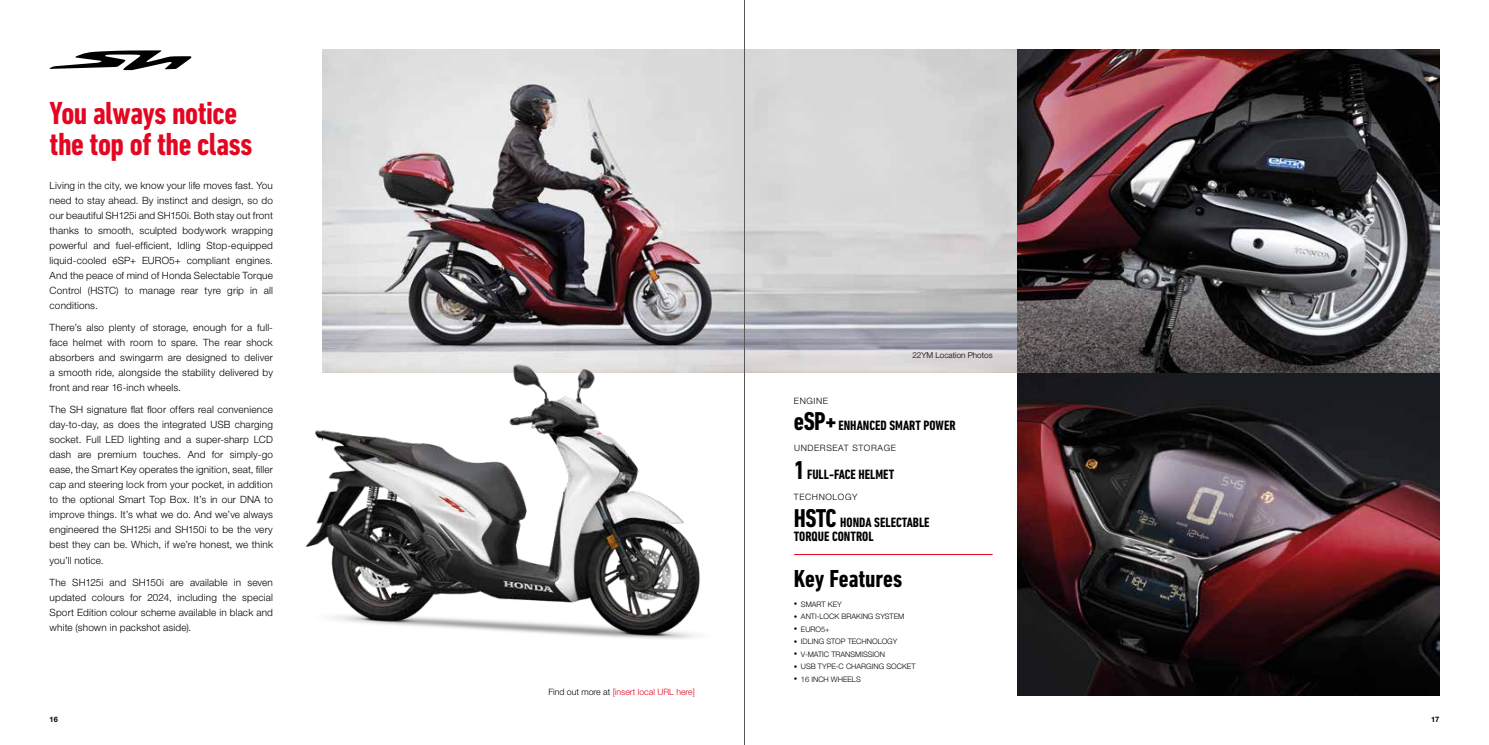
<style>
.page{position:relative;width:1489px;height:745px;background:#fff}
.page>*{position:absolute;margin:0;border:0;box-sizing:border-box;transform-origin:0 0}
.t1{font:700 condensed 32.5px/30px "DIN Next LT Pro";letter-spacing:-.015em;color:#e40521}
.t2{font:700 condensed 25px "DIN Next LT Pro";letter-spacing:-.005em;color:#000}
.t3{font:700 condensed 13.75px/14.4px "DIN Next LT Pro";color:#000}
.t4{font:300 10px/15px "Helvetica Neue LT Pro";letter-spacing:.015em;color:#000;text-align:justify}
.t5{font:300 8.75px "Helvetica Neue LT Pro";color:#e40521}
.t6{font:300 8.75px "Helvetica Neue LT Pro";letter-spacing:.07em;color:#000}
.t7{font:300 8.12px "Helvetica Neue LT Pro";color:#000}
.t8{font:300 7.5px "Helvetica Neue";color:#000}
.t9{font:700 7.5px "Helvetica Neue LT Pro";color:#000}
.s1{color:#000}
.s2{font-size:26.25px}
.s3{font-family:"Proxima Nova";font-weight:700;font-size:10px}
</style>
<div class="page">
<hr style="left:794px;top:554px;width:198px;height:1px;background:#e40521">
<svg style="left:50px;top:50px;width:141px;height:20px"></svg>
<img style="left:322px;top:50px;width:695px;height:322px">
<img style="left:1017px;top:372px;width:422px;height:322px">
<img style="left:1017px;top:50px;width:422px;height:322px">
<img style="left:306px;top:263px;width:503px;height:376px">
<hr style="left:744px;top:0;width:1px;height:744px;background:#575756">
<h1 class="t1" style="left:50px;top:98px;width:204px">You always notice the top of the class</h1>
<p class="t4" style="left:50px;top:177px;width:225px">Living in the city, we know your life moves fast. You need to stay ahead. By instinct and design, so do our beautiful SH125i and SH150i. Both stay out front thanks to smooth, sculpted bodywork wrapping powerful and fuel-efficient, Idling Stop-equipped liquid-cooled eSP+ EURO5+ compliant engines.<br>And the peace of mind of Honda Selectable Torque Control (HSTC) to manage rear tyre grip in all conditions.</p>
<p class="t4" style="left:50px;top:319px;width:225px">There’s also plenty of storage, enough for a full&shy;face helmet with room to spare. The rear shock absorbers and swingarm are designed to deliver a smooth ride, alongside the stability delivered by front and rear 16-inch wheels.</p>
<p class="t4" style="left:50px;top:402px;width:225px">The SH signature flat floor offers real convenience day-to-day, as does the integrated USB charging socket. Full LED lighting and a super-sharp LCD dash are premium touches. And for simply-go ease, the Smart Key operates the ignition, seat, filler cap and steering lock from your pocket, in addition to the optional Smart Top Box. It’s in our DNA to improve things. It’s what we do. And we’ve always engineered the SH125i and SH150i to be the very best they can be. Which, if we’re honest, we think you’ll notice.</p>
<p class="t4" style="left:50px;top:574px;width:225px">The SH125i and SH150i are available in seven updated colours for 2024, including the special Sport Edition colour scheme available in black and white (shown in packshot aside).</p>
<p class="t5" style="left:548px;top:685px;width:148px"><span class="s1">Find out more at</span> [insert local URL here]</p>
<p class="t7" style="left:912px;top:350px;width:82px">22YM Location Photos</p>
<p class="t6" style="left:793px;top:395px;width:36px">ENGINE</p>
<h3 class="t3" style="left:793px;top:418px;width:163px"><span class="s2">eSP+</span> ENHANCED SMART POWER</h3>
<p class="t6" style="left:794px;top:442px;width:103px">UNDERSEAT STORAGE</p>
<h3 class="t3" style="left:794px;top:467px;width:102px"><span class="s2">1</span> FULL-FACE HELMET</h3>
<p class="t6" style="left:793px;top:491px;width:65px">TECHNOLOGY</p>
<h3 class="t3" style="left:793px;top:514px;width:137px"><span class="s2">HSTC</span> HONDA SELECTABLE<br>TORQUE CONTROL</h3>
<h2 class="t2" style="left:793px;top:563px;width:110px">Key Features</h2>
<p class="t8" style="left:793px;top:597px;width:49px"><span class="s3">•</span> SMART KEY</p>
<p class="t8" style="left:793px;top:610px;width:112px"><span class="s3">•</span> ANTI-LOCK BRAKING SYSTEM</p>
<p class="t8" style="left:793px;top:622px;width:37px"><span class="s3">•</span> EURO5+</p>
<p class="t8" style="left:793px;top:635px;width:105px"><span class="s3">•</span> IDLING STOP TECHNOLOGY</p>
<p class="t8" style="left:793px;top:647px;width:93px"><span class="s3">•</span> V-MATIC TRANSMISSION</p>
<p class="t8" style="left:793px;top:660px;width:123px"><span class="s3">•</span> USB TYPE-C CHARGING SOCKET</p>
<p class="t8" style="left:793px;top:672px;width:68px"><span class="s3">•</span> 16 INCH WHEELS</p>
<p class="t9" style="left:50px;top:714px;width:10px">16</p>
<p class="t9" style="left:1430px;top:714px;width:10px">17</p>
</div>
